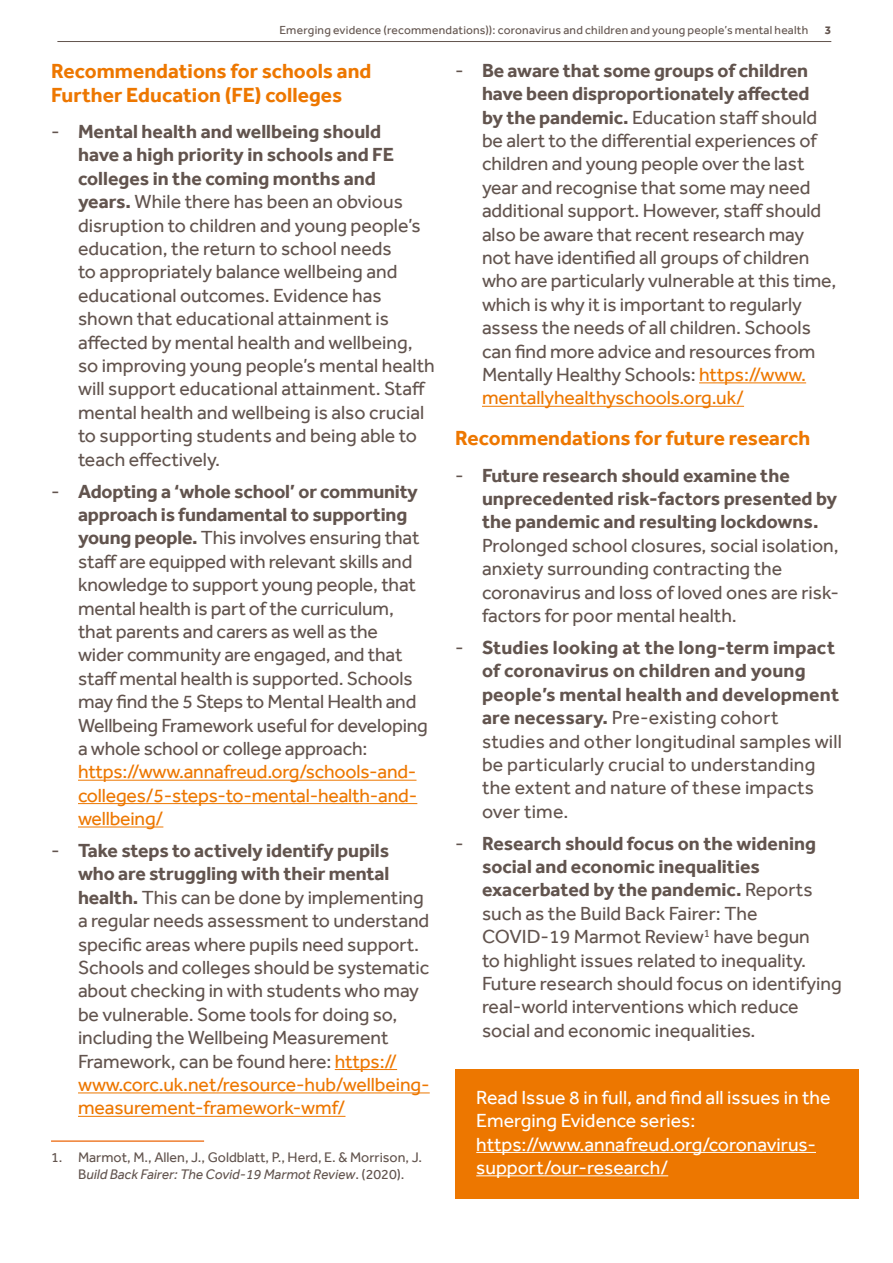
<style>
.page{position:relative;width:893px;height:1263px;background:#fff}
.page>*{position:absolute;margin:0;border:0;box-sizing:border-box;transform-origin:0 0}
.Sub_heading_1{font:700 21px/24px "Effra";color:#ed7700}
.t1{font:19.5px/23.4px "Effra";letter-spacing:-.005em;color:#62544e}
.t2{font:19.5px/23.4px "Effra";color:#fff}
.t3{font:14.25px/17.1px "Effra";color:#62544e}
.Top_page_title__righ{font:12px "Effra";letter-spacing:.02em;color:#62544e}
.t4{font:700 12px "Effra";color:#62544e}
.s1{font-weight:700}
.s2{color:#ed7700}
.s3{font-style:italic}
</style>
<div class="page">
<hr style="left:57px;top:41px;width:774px;height:1px;background:#62544e">
<hr style="left:78px;top:780px;width:338px;height:1px;background:#ed7700">
<hr style="left:78px;top:803px;width:339px;height:1px;background:#ed7700">
<hr style="left:78px;top:826px;width:85px;height:1px;background:#ed7700">
<hr style="left:335px;top:1069px;width:62px;height:1px;background:#ed7700">
<hr style="left:78px;top:1092px;width:352px;height:1px;background:#ed7700">
<hr style="left:78px;top:1116px;width:267px;height:1px;background:#ed7700">
<hr style="left:699px;top:382px;width:107px;height:1px;background:#ed7700">
<hr style="left:482px;top:406px;width:262px;height:1px;background:#ed7700">
<div style="left:455px;top:1069px;width:404px;height:130px;background:#ed7700"></div>
<hr style="left:476px;top:1152px;width:340px;height:1px;background:#fff">
<hr style="left:476px;top:1175px;width:192px;height:1px;background:#fff">
<hr style="left:51px;top:1140px;width:153px;height:2px;background:#ef7e30">
<p class="Top_page_title__righ" style="left:279px;top:22px;width:530px">Emerging evidence (recommendations)): coronavirus and children and young people’s mental health</p>
<p class="t4" style="left:825px;top:22px;width:8px">3</p>
<p class="Sub_heading_1" style="left:51px;top:59px;width:322px">Recommendations for schools and<br>Further Education (FE) colleges</p>
<p class="t1" style="left:78px;top:120px;width:358px;text-indent:-27px">- <span class="s1">Mental health and wellbeing should<br>have a high priority in schools and FE colleges in the coming months and<br>years.</span> While there has been an obvious disruption to children and young people’s education, the return to school needs<br>to appropriately balance wellbeing and educational outcomes. Evidence has shown that educational attainment is affected by mental health and wellbeing, so improving young people’s mental health will support educational attainment. Staff mental health and wellbeing is also crucial to supporting students and being able to teach effectively.</p>
<p class="t1" style="left:78px;top:479px;width:351px;text-indent:-27px">- <span class="s1">Adopting a ‘whole school’ or community approach is fundamental to supporting young people.</span> This involves ensuring that staff are equipped with relevant skills and knowledge to support young people, that mental health is part of the curriculum, that parents and carers as well as the wider community are engaged, and that staff mental health is supported. Schools may find the 5 Steps to Mental Health and Wellbeing Framework useful for developing a whole school or college approach: <span class="s2">https://www.annafreud.org/schools-and&shy;colleges/5-steps-to-mental-health-and&shy;wellbeing/</span></p>
<p class="t1" style="left:78px;top:839px;width:353px;text-indent:-27px">- <span class="s1">Take steps to actively identify pupils who are struggling with their mental health.</span> This can be done by implementing a regular needs assessment to understand specific areas where pupils need support.<br>Schools and colleges should be systematic about checking in with students who may be vulnerable. Some tools for doing so, including the Wellbeing Measurement Framework, can be found here: <span class="s2">https:// www.corc.uk.net/resource-hub/wellbeing&shy;measurement-framework-wmf/</span></p>
<p class="t1" style="left:482px;top:58px;width:356px;text-indent:-27px">- <span class="s1">Be aware that some groups of children have been disproportionately affected<br>by the pandemic.</span> Education staff should be alert to the differential experiences of children and young people over the last year and recognise that some may need additional support. However, staff should also be aware that recent research may not have identified all groups of children who are particularly vulnerable at this time, which is why it is important to regularly assess the needs of all children. Schools can find more advice and resources from Mentally Healthy Schools: <span class="s2">https://www. mentallyhealthyschools.org.uk/</span></p>
<p class="Sub_heading_1" style="left:455px;top:426px;width:357px">Recommendations for future research</p>
<p class="t1" style="left:482px;top:463px;width:359px;text-indent:-27px">- <span class="s1">Future research should examine the unprecedented risk-factors presented by the pandemic and resulting lockdowns.<br></span>Prolonged school closures, social isolation, anxiety surrounding contracting the coronavirus and loss of loved ones are risk&shy;factors for poor mental health.</p>
<p class="t1" style="left:482px;top:635px;width:361px;text-indent:-27px">- <span class="s1">Studies looking at the long-term impact of coronavirus on children and young people’s mental health and development are necessary.</span> Pre-existing cohort studies and other longitudinal samples will be particularly crucial to understanding the extent and nature of these impacts over time.</p>
<p class="t1" style="left:482px;top:831px;width:361px;text-indent:-27px">- <span class="s1">Research should focus on the widening social and economic inequalities exacerbated by the pandemic.</span> Reports such as the Build Back Fairer: The COVID-19 Marmot Review<sup>1</sup> have begun<br>to highlight issues related to inequality.<br>Future research should focus on identifying real-world interventions which reduce social and economic inequalities.</p>
<p class="t2" style="left:476px;top:1085px;width:356px">Read Issue 8 in full, and find all issues in the Emerging Evidence series: https://www.annafreud.org/coronavirus&shy;support/our-research/</p>
<p class="t3" style="left:78px;top:1148px;width:345px;text-indent:-27px">1. Marmot, M., Allen, J., Goldblatt, P., Herd, E. &amp; Morrison, J.<br>B<span class="s3">uild Back Fairer: The Covid-19 Marmot Review</span>. (2020).</p>
</div>
